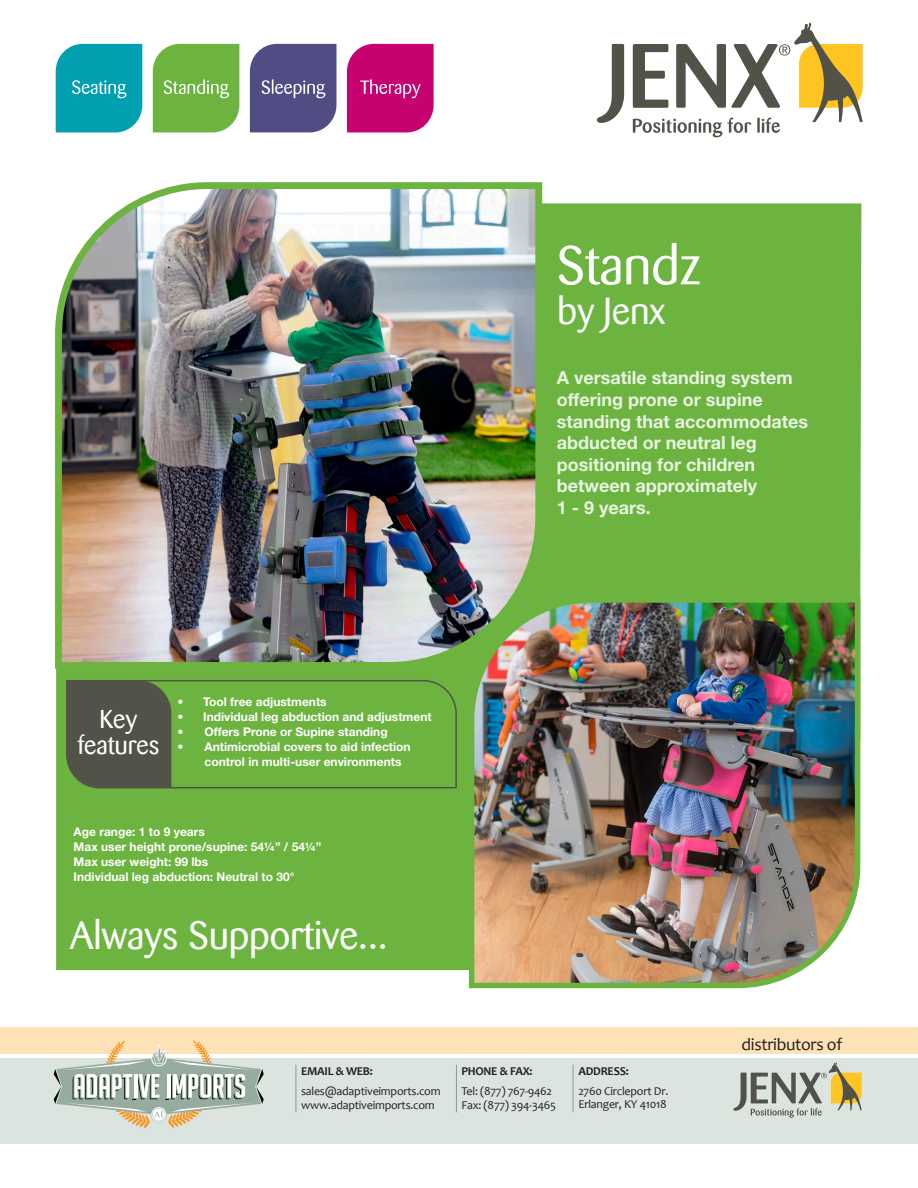
<style>
.page{position:relative;width:918px;height:1188px;background:#fff}
.page>*{position:absolute;margin:0;border:0;box-sizing:border-box;transform-origin:0 0}
.t1{font:54px "Barmeno";color:#fff}
.t2{font:39.3px "Barmeno";color:#fff}
.t3{font:37.5px "Barmeno";color:#fff}
.t4{font:25.8px/25.8px "Barmeno";color:#fff;text-align:center}
.t5{font:700 18px/21.6px "Helvetica Neue LT Std";color:#fff}
.t6{font:17.55px "Candara";letter-spacing:-.02em;color:#231f20}
.t7{font:700 12px/15px "Helvetica Neue LT Std";color:#fff}
.t8{font:12px "Candara";letter-spacing:-.02em;color:#231f20}
.t9{font:700 12px "Candara";letter-spacing:-.02em;color:#231f20}
</style>
<div class="page">
<svg style="left:56px;top:44px;width:86px;height:88px;background:#12a6b5"></svg>
<svg style="left:153px;top:44px;width:86px;height:88px;background:#77b94d"></svg>
<svg style="left:250px;top:44px;width:86px;height:88px;background:#5d5a8e"></svg>
<svg style="left:347px;top:44px;width:87px;height:88px;background:#ca147b"></svg>
<svg style="left:597px;top:44px;width:27px;height:79px"></svg>
<svg style="left:633px;top:22px;width:230px;height:115px"></svg>
<div style="left:56px;top:203px;width:805px;height:767px;background:#6cb43f"></div>
<img style="left:55px;top:182px;width:491px;height:490px">
<img style="left:466px;top:594px;width:395px;height:395px">
<svg style="left:65px;top:679px;width:393px;height:110px;background:#659841"></svg>
<div style="left:0;top:1058px;width:918px;height:85px;background:#dce4df"></div>
<div style="left:0;top:1027px;width:918px;height:27px;background:#fee2b7"></div>
<svg style="left:733px;top:1062px;width:129px;height:55px"></svg>
<svg style="left:54px;top:1040px;width:210px;height:88px"></svg>
<hr style="left:456px;top:1065px;width:1px;height:47px;background:#939598">
<hr style="left:296px;top:1065px;width:1px;height:47px;background:#939598">
<hr style="left:573px;top:1065px;width:1px;height:47px;background:#939598">
<p class="t1" style="left:557px;top:234px;width:146px">Standz</p>
<p class="t3" style="left:557px;top:290px;width:109px">by Jenx</p>
<h3 class="t5" style="left:557px;top:367px;width:253px">A versatile standing system offering prone or supine standing that accommodates abducted or neutral leg positioning for children between approximately<br>1 - 9 years.</h3>
<p class="t4" style="left:77px;top:707px;width:84px">Key features</p>
<p class="t7" style="left:178px;top:693px;width:151px">• Tool free adjustments</p>
<p class="t7" style="left:178px;top:708px;width:256px">• Individual leg abduction and adjustment</p>
<p class="t7" style="left:178px;top:723px;width:212px">• Offers Prone or Supine standing</p>
<p class="t7" style="left:205px;top:738px;width:208px;text-indent:-27px">• Antimicrobial covers to aid infection control in multi-user environments</p>
<p class="t7" style="left:74px;top:824px;width:133px">Age range: 1 to 9 years</p>
<p class="t7" style="left:74px;top:839px;width:249px">Max user height prone/supine: 54¼” / 54¼”</p>
<p class="t7" style="left:74px;top:854px;width:136px">Max user weight: 99 lbs</p>
<p class="t7" style="left:74px;top:869px;width:222px">Individual leg abduction: Neutral to 30°</p>
<p class="t2" style="left:70px;top:913px;width:320px">Always Supportive...</p>
<p class="t9" style="left:301px;top:1063px;width:73px">EMAIL &amp; WEB:</p>
<p class="t8" style="left:301px;top:1083px;width:141px">sales@adaptiveimports.com</p>
<p class="t8" style="left:301px;top:1098px;width:135px">www.adaptiveimports.com</p>
<p class="t9" style="left:461px;top:1063px;width:73px">PHONE &amp; FAX:</p>
<p class="t8" style="left:461px;top:1083px;width:92px">Tel: (877) 767-9462</p>
<p class="t8" style="left:461px;top:1098px;width:96px">Fax: (877) 394-3465</p>
<p class="t9" style="left:578px;top:1063px;width:52px">ADDRESS:</p>
<p class="t8" style="left:578px;top:1083px;width:92px">2760 Circleport Dr.</p>
<p class="t8" style="left:578px;top:1097px;width:90px">Erlanger, KY 41018</p>
<p class="t6" style="left:742px;top:1033px;width:102px">distributors of</p>
</div>
